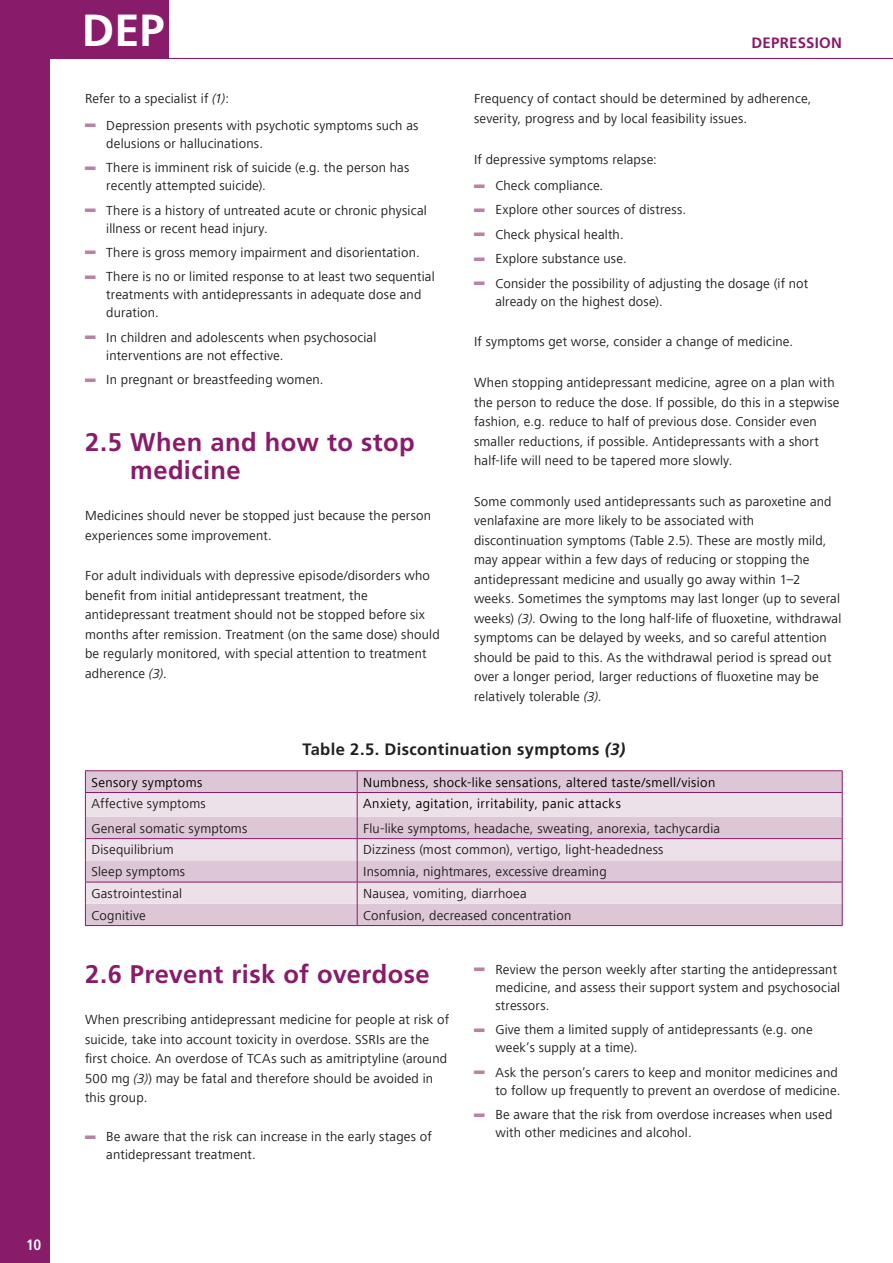
<style>
.page{position:relative;width:893px;height:1263px;background:#fff}
.page>*{position:absolute;margin:0;border:0;box-sizing:border-box;transform-origin:0 0}
.t1{font:700 45px "Frutiger LT Std";color:#fff}
.t2{font:700 37.5px "Frutiger Next LT";color:#b683a5;scale:.56 1}
.sub_2_numbered_a__b{font:700 25.5px/28.5px "Frutiger LT Std";letter-spacing:.015em;color:#881c6b}
.t3{font:700 16.5px "Frutiger LT Std";letter-spacing:.02em;color:#231f20}
.t4{font:700 15px "Frutiger LT Std";letter-spacing:.015em;color:#881c6b}
.t5{font:700 condensed 15px "Frutiger LT Std";color:#fff}
.regular{font:13.5px/19.5px "Frutiger Next LT";letter-spacing:.015em;color:#231f20}
.t6{font:13.5px "Frutiger Next LT";letter-spacing:.03em;color:#000}
.s1{font-style:italic}
</style>
<div class="page">
<div style="left:0;top:0;width:50px;height:1263px;background:#881c6b"></div>
<div style="left:49px;top:0;width:120px;height:59px;background:#881c6b"></div>
<div style="left:86px;top:771px;width:756px;height:154px;background:#ddc7d6"></div>
<svg style="left:86px;top:793px;width:756px;height:111px;background:#e6d5e0"></svg>
<hr style="left:85px;top:792px;width:272px;height:1px;background:#881c6b">
<hr style="left:357px;top:792px;width:486px;height:1px;background:#881c6b">
<hr style="left:85px;top:838px;width:272px;height:1px;background:#881c6b">
<hr style="left:357px;top:838px;width:486px;height:1px;background:#881c6b">
<hr style="left:85px;top:925px;width:272px;height:1px;background:#881c6b">
<hr style="left:357px;top:925px;width:486px;height:1px;background:#881c6b">
<svg style="left:85px;top:771px;width:1px;height:154px"></svg>
<hr style="left:85px;top:882px;width:272px;height:1px;background:#881c6b">
<hr style="left:357px;top:882px;width:486px;height:1px;background:#881c6b">
<svg style="left:357px;top:771px;width:1px;height:154px"></svg>
<svg style="left:842px;top:771px;width:1px;height:154px"></svg>
<hr style="left:85px;top:770px;width:272px;height:1px;background:#881c6b">
<hr style="left:357px;top:770px;width:486px;height:1px;background:#881c6b">
<hr style="left:36px;top:58px;width:857px;height:1px;background:#881c6b">
<p class="t5" style="left:26px;top:1236px;width:17px">10</p>
<h1 class="t1" style="left:82px;top:4px;width:84px">DEP</h1>
<p class="regular" style="left:85px;top:89px;width:146px">Refer to a specialist if <span class="s1">(1)</span>:</p>
<p class="t2" style="left:85px;top:104px;width:20px">–</p>
<p class="regular" style="left:106px;top:116px;width:314px;line-height:18px">Depression presents with psychotic symptoms such as delusions or hallucinations.</p>
<p class="t2" style="left:85px;top:146px;width:20px">–</p>
<p class="regular" style="left:106px;top:159px;width:305px;line-height:18px">There is imminent risk of suicide (e.g. the person has recently attempted suicide).</p>
<p class="t2" style="left:85px;top:189px;width:20px">–</p>
<p class="regular" style="left:106px;top:201px;width:322px;line-height:18px">There is a history of untreated acute or chronic physical illness or recent head injury.</p>
<p class="t2" style="left:85px;top:231px;width:20px">–</p>
<p class="regular" style="left:106px;top:243px;width:315px">There is gross memory impairment and disorientation.</p>
<p class="t2" style="left:85px;top:255px;width:20px">–</p>
<p class="regular" style="left:106px;top:268px;width:330px;line-height:18px">There is no or limited response to at least two sequential treatments with antidepressants in adequate dose and duration.</p>
<p class="t2" style="left:85px;top:316px;width:20px">–</p>
<p class="regular" style="left:106px;top:328px;width:272px;line-height:18px">In children and adolescents when psychosocial interventions are not effective.</p>
<p class="t2" style="left:85px;top:358px;width:20px">–</p>
<p class="regular" style="left:106px;top:370px;width:219px">In pregnant or breastfeeding women.</p>
<p class="sub_2_numbered_a__b" style="left:130px;top:428px;width:286px;text-indent:-45px">2.5 When and how to stop medicine</p>
<p class="regular" style="left:85px;top:506px;width:348px">Medicines should never be stopped just because the person experiences some improvement.</p>
<p class="regular" style="left:85px;top:566px;width:356px">For adult individuals with depressive episode/disorders who benefit from initial antidepressant treatment, the antidepressant treatment should not be stopped before six months after remission. Treatment (on the same dose) should be regularly monitored, with special attention to treatment adherence <span class="s1">(3)</span>.</p>
<p class="t4" style="left:752px;top:34px;width:92px">DEPRESSION</p>
<p class="regular" style="left:474px;top:89px;width:339px">Frequency of contact should be determined by adherence, severity, progress and by local feasibility issues.</p>
<p class="regular" style="left:474px;top:149px;width:184px">If depressive symptoms relapse:</p>
<p class="t2" style="left:474px;top:164px;width:20px">–</p>
<p class="regular" style="left:495px;top:176px;width:109px">Check compliance.</p>
<p class="t2" style="left:474px;top:188px;width:20px">–</p>
<p class="regular" style="left:495px;top:200px;width:192px">Explore other sources of distress.</p>
<p class="t2" style="left:474px;top:213px;width:20px">–</p>
<p class="regular" style="left:495px;top:225px;width:130px">Check physical health.</p>
<p class="t2" style="left:474px;top:237px;width:20px">–</p>
<p class="regular" style="left:495px;top:249px;width:133px">Explore substance use.</p>
<p class="t2" style="left:474px;top:262px;width:20px">–</p>
<p class="regular" style="left:495px;top:274px;width:314px;line-height:18px">Consider the possibility of adjusting the dosage (if not already on the highest dose).</p>
<p class="regular" style="left:474px;top:332px;width:321px">If symptoms get worse, consider a change of medicine.</p>
<p class="regular" style="left:474px;top:373px;width:367px">When stopping antidepressant medicine, agree on a plan with the person to reduce the dose. If possible, do this in a stepwise fashion, e.g. reduce to half of previous dose. Consider even smaller reductions, if possible. Antidepressants with a short half-life will need to be tapered more slowly.</p>
<p class="regular" style="left:474px;top:492px;width:369px">Some commonly used antidepressants such as paroxetine and venlafaxine are more likely to be associated with discontinuation symptoms (Table 2.5). These are mostly mild, may appear within a few days of reducing or stopping the antidepressant medicine and usually go away within 1–2 weeks. Sometimes the symptoms may last longer (up to several weeks) <span class="s1">(3)</span>. Owing to the long half-life of fluoxetine, withdrawal symptoms can be delayed by weeks, and so careful attention should be paid to this. As the withdrawal period is spread out over a longer period, larger reductions of fluoxetine may be relatively tolerable <span class="s1">(3)</span>.</p>
<p class="t3" style="left:302px;top:740px;width:324px">Table 2.5. Discontinuation symptoms <span class="s1">(3)</span></p>
<p class="t6" style="left:91px;top:774px;width:112px">Sensory symptoms</p>
<p class="t6" style="left:363px;top:774px;width:354px">Numbness, shock-like sensations, altered taste/smell/vision</p>
<p class="regular" style="left:91px;top:794px;width:116px">Affective symptoms</p>
<p class="t6" style="left:363px;top:796px;width:259px">Anxiety, agitation, irritability, panic attacks</p>
<p class="regular" style="left:91px;top:818px;width:157px">General somatic symptoms</p>
<p class="regular" style="left:363px;top:818px;width:359px">Flu-like symptoms, headache, sweating, anorexia, tachycardia</p>
<p class="regular" style="left:91px;top:840px;width:84px">Disequilibrium</p>
<p class="regular" style="left:363px;top:840px;width:302px">Dizziness (most common), vertigo, light-headedness</p>
<p class="regular" style="left:91px;top:862px;width:95px">Sleep symptoms</p>
<p class="regular" style="left:363px;top:862px;width:245px">Insomnia, nightmares, excessive dreaming</p>
<p class="regular" style="left:91px;top:884px;width:92px">Gastrointestinal</p>
<p class="regular" style="left:363px;top:884px;width:165px">Nausea, vomiting, diarrhoea</p>
<p class="regular" style="left:91px;top:905px;width:56px">Cognitive</p>
<p class="regular" style="left:363px;top:905px;width:210px">Confusion, decreased concentration</p>
<p class="sub_2_numbered_a__b" style="left:85px;top:960px;width:346px">2.6 Prevent risk of overdose</p>
<p class="regular" style="left:85px;top:1010px;width:365px">When prescribing antidepressant medicine for people at risk of suicide, take into account toxicity in overdose. SSRIs are the first choice. An overdose of TCAs such as amitriptyline (around 500 mg <span class="s1">(3)</span>) may be fatal and therefore should be avoided in this group.</p>
<p class="t2" style="left:85px;top:1115px;width:20px">–</p>
<p class="regular" style="left:106px;top:1128px;width:327px;line-height:18px">Be aware that the risk can increase in the early stages of antidepressant treatment.</p>
<p class="t2" style="left:474px;top:948px;width:20px">–</p>
<p class="regular" style="left:495px;top:960px;width:346px;line-height:18px">Review the person weekly after starting the antidepressant medicine, and assess their support system and psychosocial stressors.</p>
<p class="t2" style="left:474px;top:1008px;width:20px">–</p>
<p class="regular" style="left:495px;top:1021px;width:319px;line-height:18px">Give them a limited supply of antidepressants (e.g. one week’s supply at a time).</p>
<p class="t2" style="left:474px;top:1051px;width:20px">–</p>
<p class="regular" style="left:495px;top:1063px;width:346px;line-height:18px">Ask the person’s carers to keep and monitor medicines and to follow up frequently to prevent an overdose of medicine.</p>
<p class="t2" style="left:474px;top:1093px;width:20px">–</p>
<p class="regular" style="left:495px;top:1106px;width:338px;line-height:18px">Be aware that the risk from overdose increases when used with other medicines and alcohol.</p>
</div>
